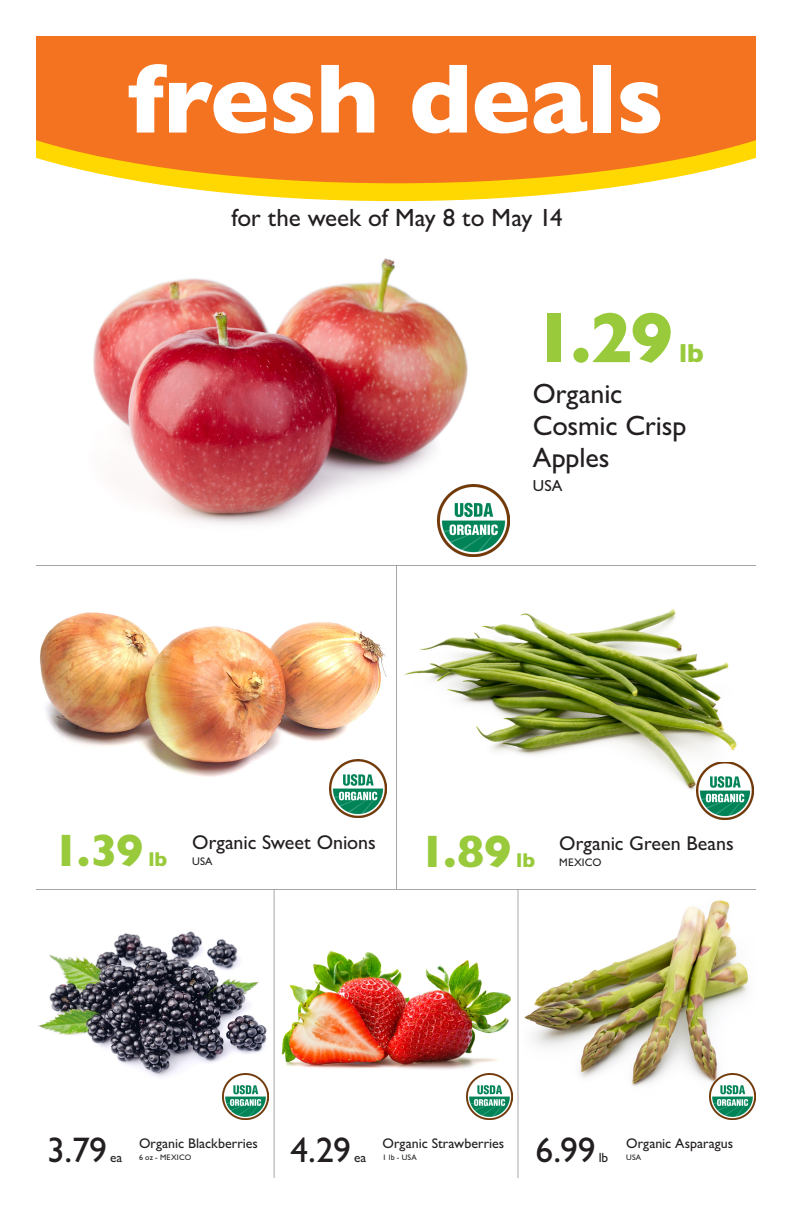
<style>
.page{position:relative;width:792px;height:1224px;background:#fff}
.page>*{position:absolute;margin:0;border:0;box-sizing:border-box;transform-origin:0 0}
.t1{font:800 99.8px "Gill Sans MT Pro";letter-spacing:-.01em;color:#fff}
.t2{font:800 72px "Gill Sans MT Pro";color:#99ca3b}
.t3{font:800 46px "Gill Sans MT Pro";color:#99ca3b}
.t4{font:500 35.6px "Gill Sans MT Pro";color:#231f20}
.t5{font:500 28px/32px "Gill Sans MT Pro";letter-spacing:-.005em;color:#231f20}
.t6{font:800 26.4px "Gill Sans MT Pro";color:#99ca3b}
.t7{font:500 25px "Gill Sans MT Pro";letter-spacing:-.005em;color:#231f20}
.t8{font:800 20.2px "Gill Sans MT Pro";color:#99ca3b}
.t9{font:500 20px "Gill Sans MT Pro";color:#231f20}
.t10{font:500 16px "Gill Sans MT Pro";color:#231f20}
.t11{font:500 14px "Gill Sans MT Pro";color:#231f20}
.t12{font:500 13.4px "Gill Sans MT Pro";color:#231f20}
.t13{font:500 11px "Gill Sans MT Pro";letter-spacing:.01em;color:#231f20}
.t14{font:500 8px "Gill Sans MT Pro";letter-spacing:.02em;color:#231f20}
</style>
<div class="page">
<hr style="left:36px;top:565px;width:720px;height:1px;background:#231f20">
<hr style="left:36px;top:889px;width:720px;height:1px;background:#231f20">
<hr style="left:396px;top:566px;width:1px;height:323px;background:#231f20">
<hr style="left:274px;top:890px;width:1px;height:288px;background:#231f20">
<hr style="left:518px;top:890px;width:1px;height:288px;background:#231f20">
<img style="left:524px;top:900px;width:224px;height:199px">
<img style="left:710px;top:1073px;width:46px;height:47px">
<img style="left:281px;top:951px;width:230px;height:119px">
<img style="left:466px;top:1073px;width:46px;height:47px">
<img style="left:38px;top:931px;width:229px;height:161px">
<img style="left:223px;top:1073px;width:46px;height:47px">
<img style="left:404px;top:609px;width:333px;height:181px">
<img style="left:696px;top:762px;width:58px;height:58px">
<img style="left:40px;top:612px;width:346px;height:165px">
<img style="left:329px;top:760px;width:58px;height:57px">
<img style="left:93px;top:258px;width:389px;height:267px">
<img style="left:437px;top:485px;width:72px;height:72px">
<svg style="left:150px;top:183px;width:492px;height:18px;fill:#ffd801"></svg>
<svg style="left:36px;top:36px;width:720px;height:147px;background:#f47c24"></svg>
<p class="t1" style="left:128px;top:40px;width:538px">fresh deals</p>
<p class="t7" style="left:231px;top:203px;width:333px">for the week of May 8 to May 14</p>
<p class="t2" style="left:533px;top:295px;width:142px">1.29</p>
<p class="t6" style="left:679px;top:338px;width:26px">lb</p>
<p class="t5" style="left:533px;top:377px;width:91px">Organic</p>
<p class="t5" style="left:533px;top:409px;width:155px">Cosmic Crisp<br>Apples</p>
<p class="t10" style="left:533px;top:476px;width:31px">USA</p>
<p class="t3" style="left:52px;top:823px;width:93px">1.39</p>
<p class="t9" style="left:192px;top:831px;width:185px">Organic Sweet Onions</p>
<p class="t13" style="left:192px;top:855px;width:22px">USA</p>
<p class="t3" style="left:419px;top:824px;width:94px">1.89</p>
<p class="t9" style="left:559px;top:832px;width:176px">Organic Green Beans</p>
<p class="t8" style="left:148px;top:847px;width:21px">lb</p>
<p class="t13" style="left:559px;top:856px;width:44px">MEXICO</p>
<p class="t8" style="left:516px;top:848px;width:21px">lb</p>
<p class="t4" style="left:47px;top:1129px;width:61px">3.79</p>
<p class="t4" style="left:291px;top:1129px;width:62px">4.29</p>
<p class="t4" style="left:536px;top:1129px;width:62px">6.99</p>
<p class="t11" style="left:139px;top:1135px;width:120px">Organic Blackberries</p>
<p class="t14" style="left:139px;top:1153px;width:54px">6 oz - MEXICO</p>
<p class="t11" style="left:383px;top:1135px;width:123px">Organic Strawberries</p>
<p class="t11" style="left:626px;top:1135px;width:109px">Organic Asparagus</p>
<p class="t12" style="left:599px;top:1149px;width:11px">lb</p>
<p class="t12" style="left:110px;top:1149px;width:14px">ea</p>
<p class="t14" style="left:383px;top:1153px;width:36px">1 lb - USA</p>
<p class="t12" style="left:354px;top:1149px;width:14px">ea</p>
<p class="t14" style="left:626px;top:1153px;width:17px">USA</p>
</div>
